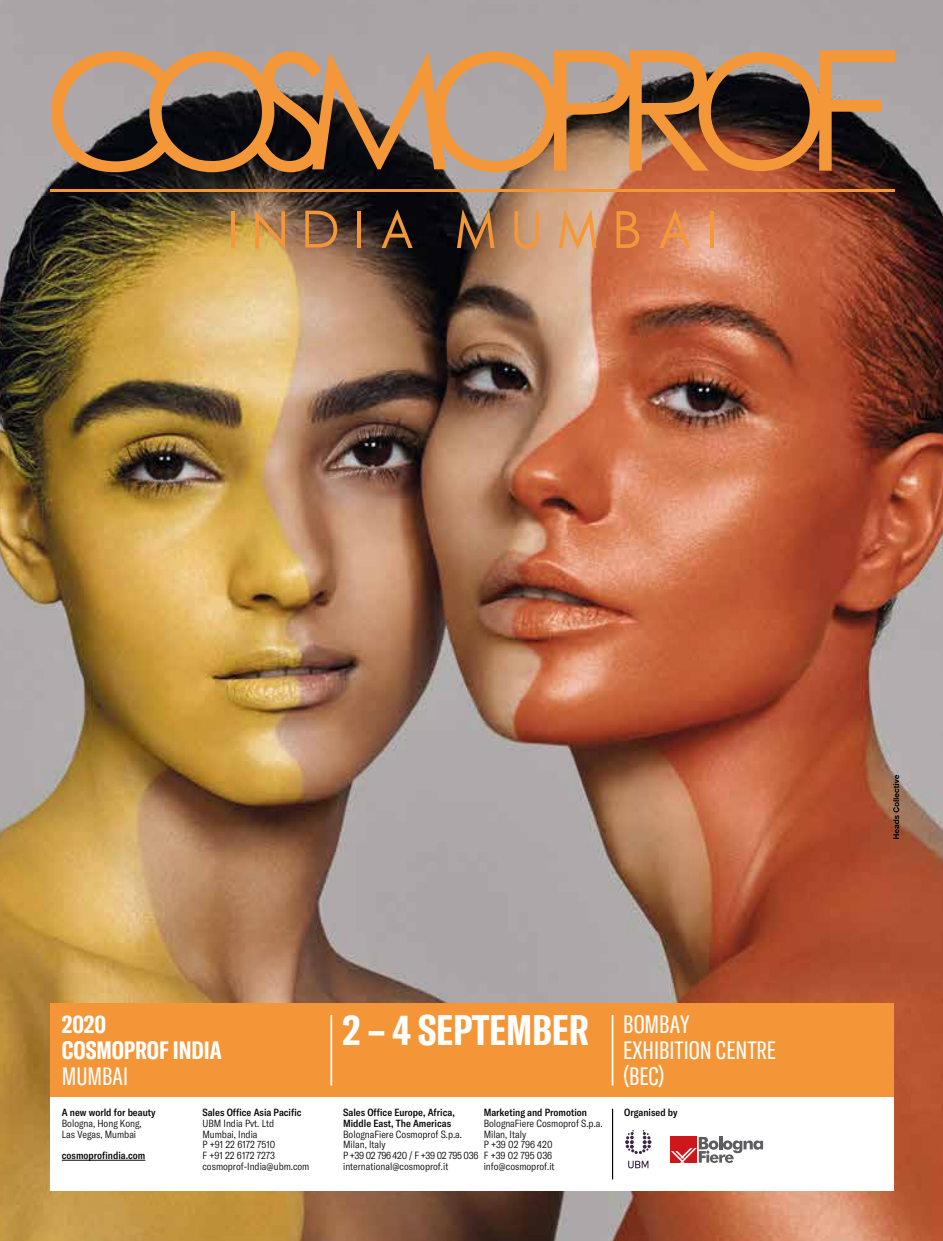
<style>
.page{position:relative;width:943px;height:1241px;background:#fff}
.page>*{position:absolute;margin:0;border:0;box-sizing:border-box;transform-origin:0 0}
.t1{font:700 extra-condensed 42px "GT America";color:#fff}
.t2{font:extra-condensed 24.85px/26.2px "GT America";color:#fff}
.t3{font:700 extra-condensed 24.85px/26.2px "GT America";color:#fff}
.t4{font:300 condensed 10.15px/10.7px "GT America";color:#000}
.t5{font:500 condensed 10.15px/10.7px "GT America";color:#000}
</style>
<div class="page">
<img style="left:0;top:0;width:943px;height:1240px">
<svg style="left:893px;top:774px;width:6px;height:64px"></svg>
<svg style="left:51px;top:50px;width:844px;height:122px;background:#997557"></svg>
<hr style="left:51px;top:189px;width:844px;height:3px;background:#f49739">
<hr style="left:231px;top:211px;width:4px;height:37px;background:#f49739">
<hr style="left:357px;top:211px;width:4px;height:37px;background:#f49739">
<svg style="left:381px;top:209px;width:31px;height:39px"></svg>
<svg style="left:457px;top:209px;width:37px;height:40px"></svg>
<svg style="left:514px;top:211px;width:25px;height:38px"></svg>
<svg style="left:559px;top:209px;width:37px;height:40px"></svg>
<svg style="left:659px;top:209px;width:31px;height:39px"></svg>
<hr style="left:710px;top:211px;width:4px;height:37px;background:#f49739">
<svg style="left:255px;top:211px;width:30px;height:37px"></svg>
<svg style="left:305px;top:210px;width:32px;height:37px"></svg>
<svg style="left:616px;top:211px;width:23px;height:37px"></svg>
<div style="left:50px;top:1003px;width:843px;height:93px;background:#f49638"></div>
<hr style="left:330px;top:1014px;width:2px;height:71px;background:#fff">
<hr style="left:611px;top:1014px;width:2px;height:71px;background:#fff">
<div style="left:50px;top:1096px;width:843px;height:94px;background:#fff"></div>
<hr style="left:612px;top:1108px;width:1px;height:71px;background:#000">
<hr style="left:62px;top:1159px;width:83px;height:1px;background:#000">
<hr style="left:719px;top:1135px;width:3px;height:14px;background:#5d5d61">
<svg style="left:670px;top:1136px;width:1px;height:26px"></svg>
<svg style="left:671px;top:1136px;width:92px;height:26px"></svg>
<svg style="left:625px;top:1130px;width:26px;height:23px"></svg>
<svg style="left:628px;top:1160px;width:20px;height:8px"></svg>
<h2 class="t3" style="left:62px;top:1010px;width:161px">2020<br>COSMOPROF INDIA</h2>
<h2 class="t2" style="left:62px;top:1063px;width:68px">MUMBAI</h2>
<p class="t5" style="left:62px;top:1107px;width:95px">A new world for beauty</p>
<p class="t4" style="left:62px;top:1117px;width:81px">Bologna, Hong Kong,<br>Las Vegas, Mumbai</p>
<p class="t5" style="left:62px;top:1149px;width:85px">cosmoprofindia.com</p>
<p class="t5" style="left:202px;top:1107px;width:101px">Sales Office Asia Pacific</p>
<p class="t4" style="left:202px;top:1117px;width:108px">UBM India Pvt. Ltd<br>Mumbai, India<br>P +91 22 6172 7510<br>F +91 22 6172 7273 cosmoprof-India@ubm.com</p>
<h1 class="t1" style="left:342px;top:1004px;width:349px">2 – 4 SEPTEMBER <sup>BOMBAY</sup></h1>
<h2 class="t2" style="left:623px;top:1037px;width:154px">EXHIBITION CENTRE (BEC)</h2>
<p class="t5" style="left:343px;top:1107px;width:113px">Sales Office Europe, Africa,<br>Middle East, The Americas</p>
<p class="t4" style="left:343px;top:1128px;width:137px">BolognaFiere Cosmoprof S.p.a.<br>Milan, Italy<br>P +39 02 796 420 / F +39 02 795 036 international@cosmoprof.it</p>
<p class="t5" style="left:483px;top:1107px;width:105px">Marketing and Promotion</p>
<p class="t4" style="left:483px;top:1117px;width:120px">BolognaFiere Cosmoprof S.p.a.<br>Milan, Italy<br>P +39 02 796 420<br>F +39 02 795 036 info@cosmoprof.it</p>
<p class="t5" style="left:624px;top:1107px;width:55px">Organised by</p>
</div>
